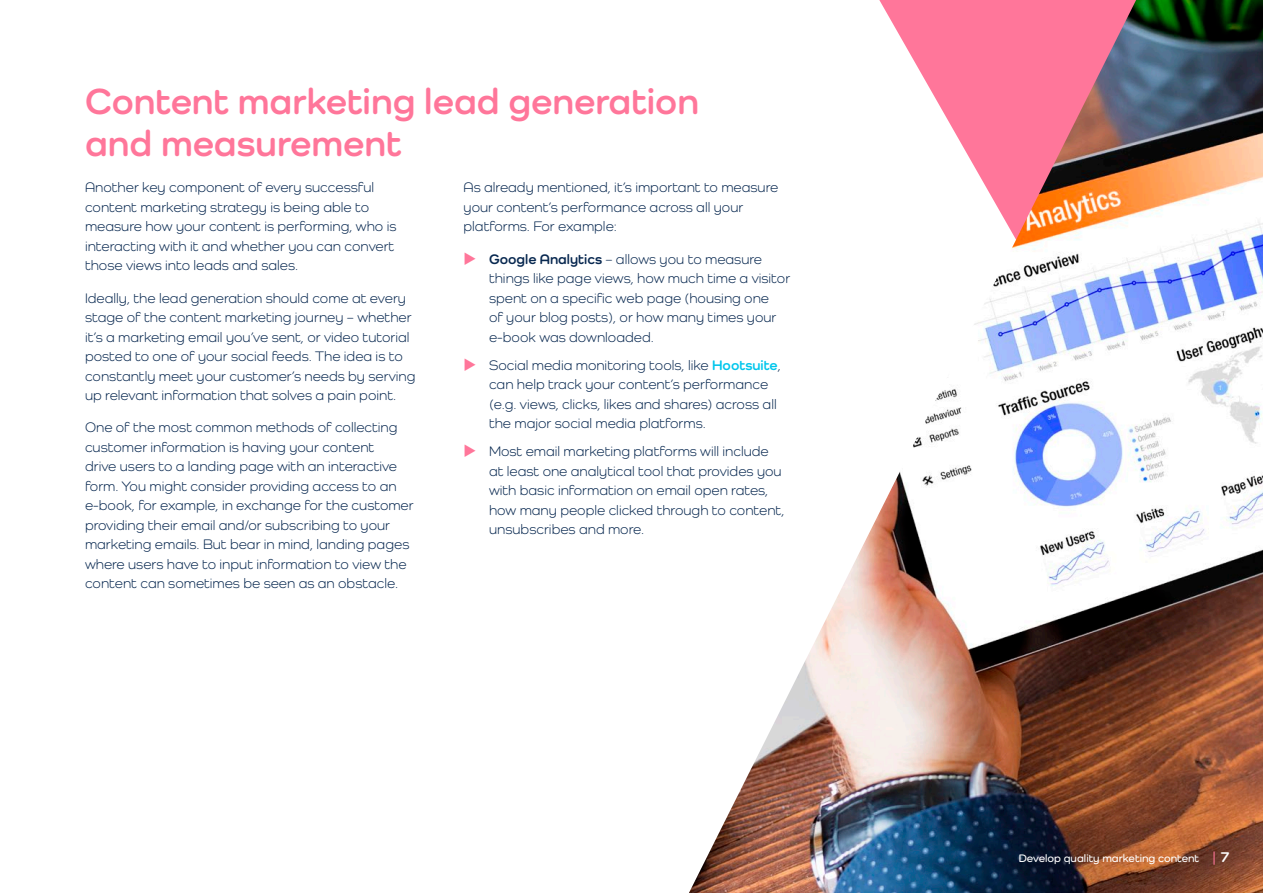
<style>
.page{position:relative;width:1263px;height:893px;background:#fff}
.page>*{position:absolute;margin:0;border:0;box-sizing:border-box;transform-origin:0 0}
.head_25_pink{font:700 37.5px/42px "Como";color:#ff769a}
.NEW_body_9_5_reg{font:14.25px/19.5px "Como";color:#082850}
.body_indent{font:14.25px/19.5px "Como";color:#082850}
.t1{font:600 11.25px "Como";color:#fff}
.s1{color:#ff769a}
.s2{font-weight:700}
.s3{font-weight:700;color:#00c6ec}
.s4{font-size:15px;color:#ff769a}
.s5{font-weight:700;font-size:15px}
</style>
<div class="page">
<img style="left:689px;top:0;width:574px;height:893px">
<p class="head_25_pink" style="left:85px;top:79px;width:615px">Content marketing lead generation and measurement</p>
<p class="NEW_body_9_5_reg" style="left:85px;top:178px;width:313px">Another key component of every successful content marketing strategy is being able to measure how your content is performing, who is interacting with it and whether you can convert those views into leads and sales.</p>
<p class="NEW_body_9_5_reg" style="left:85px;top:288px;width:332px">Ideally, the lead generation should come at every stage of the content marketing journey – whether it’s a marketing email you’ve sent, or video tutorial posted to one of your social feeds. The idea is to constantly meet your customer’s needs by serving up relevant information that solves a pain point.</p>
<p class="NEW_body_9_5_reg" style="left:85px;top:418px;width:330px">One of the most common methods of collecting customer information is having your content<br>drive users to a landing page with an interactive form. You might consider providing access to an e-book, for example, in exchange for the customer providing their email and/or subscribing to your marketing emails. But bear in mind, landing pages where users have to input information to view the content can sometimes be seen as an obstacle.</p>
<p class="NEW_body_9_5_reg" style="left:463px;top:178px;width:316px">As already mentioned, it’s important to measure your content’s performance across all your platforms. For example:</p>
<p class="body_indent" style="left:489px;top:249px;width:303px;text-indent:-26px"><span class="s1">◆</span> <span class="s2">Google Analytics</span> – allows you to measure things like page views, how much time a visitor spent on a specific web page (housing one<br>of your blog posts), or how many times your e-book was downloaded.</p>
<p class="body_indent" style="left:489px;top:355px;width:293px;text-indent:-26px"><span class="s1">◆</span> Social media monitoring tools, like <span class="s3">Hootsuite</span>, can help track your content’s performance (e.g. views, clicks, likes and shares) across all the major social media platforms.</p>
<p class="body_indent" style="left:489px;top:441px;width:297px;text-indent:-26px"><span class="s1">◆</span> Most email marketing platforms will include at least one analytical tool that provides you with basic information on email open rates, how many people clicked through to content, unsubscribes and more.</p>
<p class="t1" style="left:1019px;top:851px;width:213px">Develop quality marketing content <span class="s4">|</span> <span class="s5">7</span></p>
</div>
